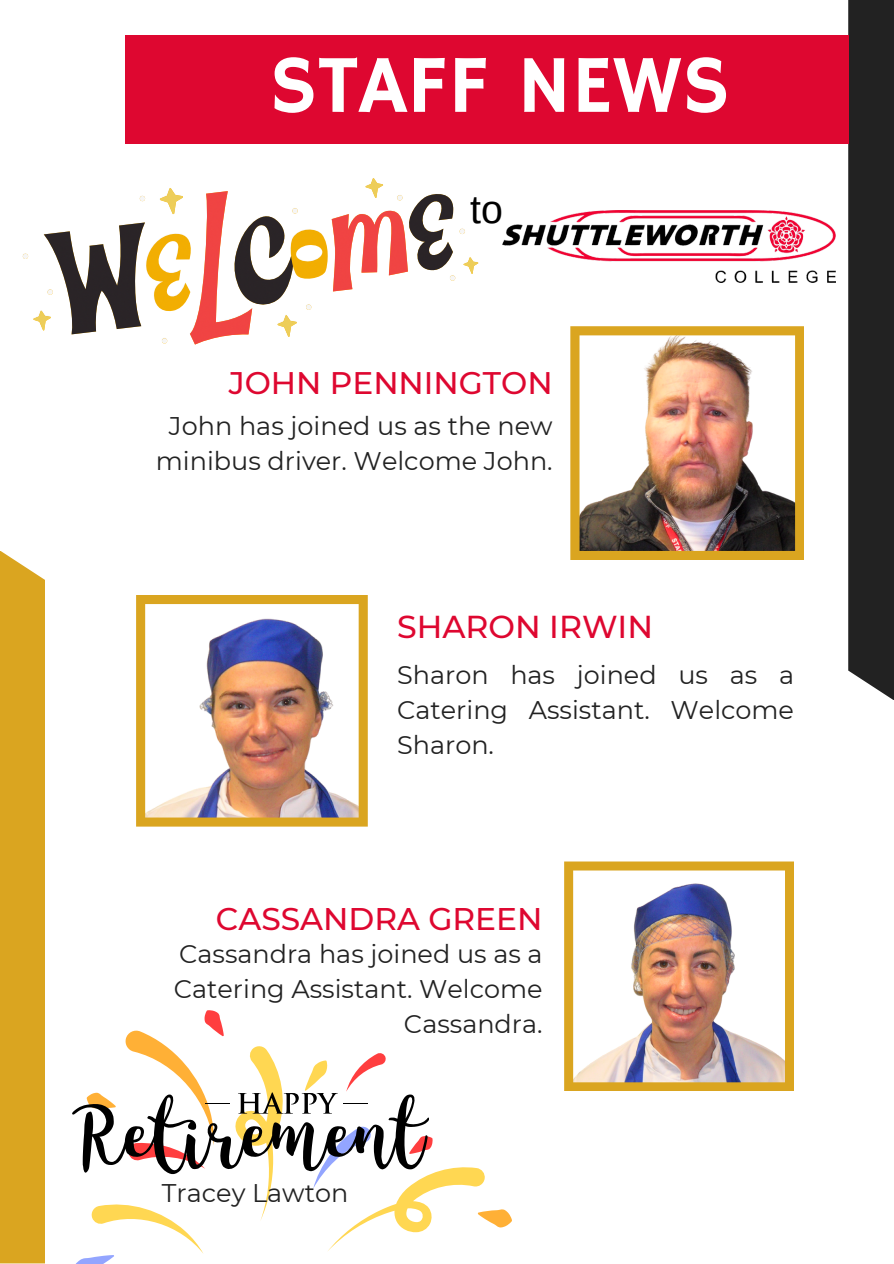
<style>
.page{position:relative;width:894px;height:1264px;background:#fff}
.page>*{position:absolute;margin:0;border:0;box-sizing:border-box;transform-origin:0 0}
.t1{font:82.5px "Hammersmith One";color:#fff}
.t2{font:39.15px "Arimo";color:#000}
.t3{font:500 31.65px "Montserrat";color:#de0730}
.t4{font:500 31.2px "Montserrat";color:#de0730}
.t5{font:25.5px/34.8px "Montserrat";color:#222;text-align:center}
</style>
<div class="page">
<div style="left:0;top:550px;width:45px;height:713px;background:#daa520"></div>
<div style="left:848px;top:0;width:45px;height:700px;background:#222"></div>
<div style="left:125px;top:35px;width:722px;height:108px;background:#de0730"></div>
<img style="left:570px;top:326px;width:234px;height:234px">
<img style="left:136px;top:595px;width:231px;height:231px">
<img style="left:22px;top:143px;width:471px;height:202px">
<img style="left:502px;top:210px;width:333px;height:72px">
<img style="left:564px;top:861px;width:229px;height:230px">
<svg style="left:125px;top:1036px;width:387px;height:191px"></svg>
<svg style="left:125px;top:1044px;width:360px;height:183px"></svg>
<svg style="left:127px;top:1010px;width:305px;height:158px"></svg>
<svg style="left:72px;top:1092px;width:356px;height:171px"></svg>
<h1 class="t1" style="left:269px;top:38px;width:462px">STAFF NEWS</h1>
<h2 class="t2" style="left:470px;top:187px;width:34px">to</h2>
<p class="t4" style="left:229px;top:364px;width:325px">JOHN PENNINGTON</p>
<p class="t5" style="left:156px;top:408px;width:398px;line-height:35.5px">John has joined us as the new minibus driver. Welcome John.</p>
<p class="t3" style="left:397px;top:607px;width:257px">SHARON IRWIN</p>
<p class="t5" style="left:397px;top:657px;width:398px;text-align:justify">Sharon has joined us as a Catering Assistant. Welcome Sharon.</p>
<p class="t4" style="left:216px;top:900px;width:328px">CASSANDRA GREEN</p>
<p class="t5" style="left:174px;top:936px;width:370px;text-align:right">Cassandra has joined us as a<br>Catering Assistant. Welcome<br>Cassandra.</p>
<p class="t5" style="left:162px;top:1175px;width:188px">Tracey Lawton</p>
</div>
